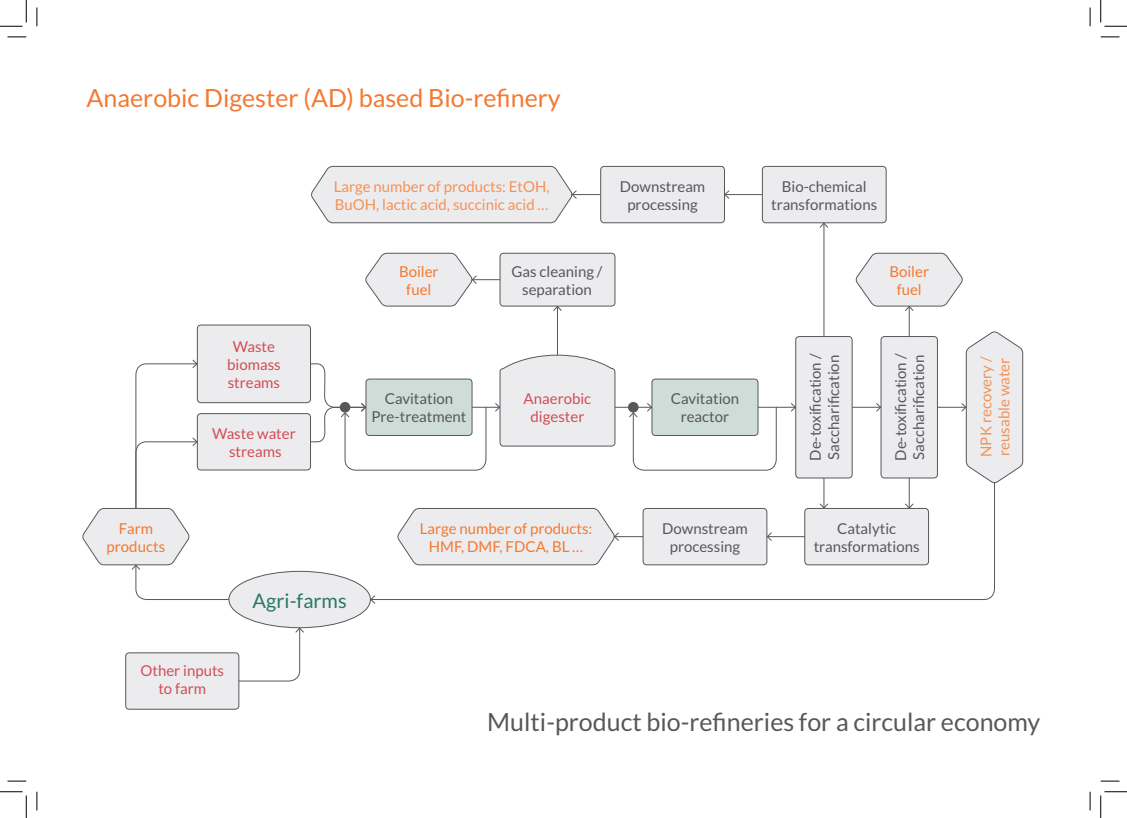
<style>
.page{position:relative;width:1127px;height:818px;background:#fff}
.page>*{position:absolute;margin:0;border:0;box-sizing:border-box;transform-origin:0 0}
.t1{font:25px "Lato";color:#57585a}
.t2{font:25px "Lato";color:#f37932}
.t3{font:20px "Lato";color:#297866}
.t4{font:15px/18px "Lato";color:#57585a;text-align:center}
.t5{font:15px/18px "Lato";color:#f69155}
.t6{font:15px/18px "Lato";color:#f37932;text-align:center}
.t7{font:15px/18px "Lato";color:#d14d56}
</style>
<div class="page">
<div style="left:126px;top:653px;width:113px;height:56px;background:#ececee;border-radius:4px"></div>
<div style="left:125px;top:653px;width:114px;height:56px;border:1px solid #57585a;border-radius:4px"></div>
<div style="left:197px;top:325px;width:113px;height:78px;background:#ececee;border-radius:4px"></div>
<div style="left:197px;top:325px;width:113px;height:78px;border:1px solid #57585a;border-radius:4px"></div>
<div style="left:197px;top:414px;width:113px;height:56px;background:#ececee;border-radius:4px"></div>
<div style="left:197px;top:413px;width:113px;height:57px;border:1px solid #57585a;border-radius:4px"></div>
<div style="left:651px;top:379px;width:106px;height:56px;background:#ceddd8;border-radius:4px"></div>
<div style="left:651px;top:379px;width:107px;height:57px;border:1px solid #57585a;border-radius:4px"></div>
<div style="left:762px;top:166px;width:123px;height:57px;background:#ececee;border-radius:4px"></div>
<div style="left:762px;top:166px;width:124px;height:57px;border:1px solid #57585a;border-radius:4px"></div>
<div style="left:600px;top:166px;width:124px;height:57px;background:#ececee;border-radius:4px"></div>
<div style="left:600px;top:166px;width:124px;height:57px;border:1px solid #57585a;border-radius:4px"></div>
<div style="left:500px;top:253px;width:114px;height:53px;background:#ececee;border-radius:4px"></div>
<div style="left:499px;top:253px;width:116px;height:53px;border:1px solid #57585a;border-radius:4px"></div>
<div style="left:795px;top:336px;width:57px;height:142px;background:#ececee;border-radius:4px"></div>
<div style="left:795px;top:336px;width:57px;height:142px;border:1px solid #57585a;border-radius:4px"></div>
<div style="left:880px;top:336px;width:57px;height:142px;background:#ececee;border-radius:4px"></div>
<div style="left:880px;top:336px;width:57px;height:142px;border:1px solid #57585a;border-radius:4px"></div>
<div style="left:229px;top:571px;width:141px;height:57px;background:#ececee;border-radius:50%"></div>
<div style="left:229px;top:571px;width:141px;height:57px;border:1px solid #57585a;border-radius:50%"></div>
<svg style="left:375px;top:482px;width:619px;height:118px"></svg>
<svg style="left:370px;top:595px;width:5px;height:9px"></svg>
<svg style="left:239px;top:628px;width:65px;height:53px"></svg>
<svg style="left:82px;top:360px;width:147px;height:240px"></svg>
<svg style="left:365px;top:253px;width:134px;height:53px"></svg>
<svg style="left:311px;top:166px;width:288px;height:57px;background:#e9e9eb"></svg>
<hr style="left:724px;top:194px;width:37px;height:1px;background:#57585a">
<svg style="left:724px;top:190px;width:5px;height:9px"></svg>
<svg style="left:852px;top:403px;width:28px;height:8px"></svg>
<svg style="left:937px;top:331px;width:85px;height:153px"></svg>
<hr style="left:823px;top:478px;width:1px;height:30px;background:#57585a">
<svg style="left:819px;top:504px;width:8px;height:4px"></svg>
<hr style="left:908px;top:478px;width:1px;height:30px;background:#57585a">
<svg style="left:904px;top:504px;width:9px;height:4px"></svg>
<hr style="left:908px;top:306px;width:1px;height:30px;background:#57585a">
<svg style="left:855px;top:253px;width:108px;height:58px"></svg>
<hr style="left:557px;top:306px;width:1px;height:49px;background:#57585a">
<svg style="left:553px;top:306px;width:8px;height:5px"></svg>
<hr style="left:823px;top:223px;width:1px;height:113px;background:#57585a">
<svg style="left:819px;top:223px;width:8px;height:5px"></svg>
<hr style="left:615px;top:407px;width:36px;height:1px;background:#57585a">
<hr style="left:758px;top:407px;width:37px;height:1px;background:#57585a">
<svg style="left:790px;top:403px;width:5px;height:8px"></svg>
<hr style="left:767px;top:536px;width:37px;height:1px;background:#57585a">
<svg style="left:766px;top:532px;width:5px;height:9px"></svg>
<svg style="left:397px;top:508px;width:245px;height:57px"></svg>
<svg style="left:310px;top:355px;width:305px;height:115px"></svg>
<svg style="left:629px;top:403px;width:147px;height:67px"></svg>
<svg style="left:8px;top:36px;width:18px;height:2px"></svg>
<svg style="left:1100px;top:36px;width:19px;height:2px"></svg>
<svg style="left:8px;top:780px;width:18px;height:2px"></svg>
<svg style="left:1100px;top:780px;width:19px;height:2px"></svg>
<svg style="left:36px;top:7px;width:2px;height:19px"></svg>
<svg style="left:36px;top:792px;width:2px;height:18px"></svg>
<svg style="left:1089px;top:7px;width:1px;height:19px"></svg>
<svg style="left:1089px;top:792px;width:1px;height:18px"></svg>
<svg style="left:0;top:0;width:27px;height:27px"></svg>
<svg style="left:0;top:791px;width:27px;height:27px"></svg>
<svg style="left:1100px;top:0;width:26px;height:27px"></svg>
<svg style="left:1100px;top:791px;width:26px;height:27px"></svg>
<p class="t2" style="left:86px;top:84px;width:475px">Anaerobic Digester (AD) based Bio-refinery</p>
<p class="t7" style="left:233px;top:337px;width:44px">Waste</p>
<p class="t7" style="left:227px;top:355px;width:55px">biomass streams</p>
<p class="t7" style="left:212px;top:424px;width:85px">Waste water</p>
<p class="t7" style="left:229px;top:442px;width:54px">streams</p>
<p class="t5" style="left:333px;top:177px;width:217px">Large number of products: EtOH,<br>BuOH, lactic acid, succinic acid …</p>
<p class="t4" style="left:619px;top:177px;width:87px">Downstream processing</p>
<p class="t4" style="left:781px;top:177px;width:86px">Bio-chemical</p>
<p class="t4" style="left:771px;top:195px;width:107px">transformations</p>
<p class="t6" style="left:399px;top:262px;width:41px">Boiler</p>
<p class="t6" style="left:406px;top:280px;width:27px">fuel</p>
<p class="t4" style="left:511px;top:262px;width:93px">Gas cleaning /</p>
<p class="t4" style="left:522px;top:280px;width:71px">separation</p>
<p class="t6" style="left:889px;top:262px;width:41px">Boiler</p>
<p class="t6" style="left:896px;top:280px;width:27px">fuel</p>
<p class="t4" style="left:384px;top:390px;width:70px">Cavitation</p>
<p class="t4" style="left:371px;top:408px;width:97px">Pre-treatment</p>
<p class="t7" style="left:523px;top:390px;width:69px">Anaerobic</p>
<p class="t7" style="left:530px;top:408px;width:55px">digester</p>
<p class="t4" style="left:670px;top:390px;width:70px">Cavitation</p>
<p class="t4" style="left:680px;top:408px;width:50px">reactor</p>
<p class="t4" style="left:806px;top:461px;width:109px;rotate:-90deg">De-toxification /</p>
<p class="t4" style="left:824px;top:460px;width:106px;rotate:-90deg">Saccharification</p>
<p class="t4" style="left:891px;top:461px;width:109px;rotate:-90deg">De-toxification /</p>
<p class="t4" style="left:909px;top:460px;width:106px;rotate:-90deg">Saccharification</p>
<p class="t6" style="left:119px;top:519px;width:36px">Farm</p>
<p class="t6" style="left:107px;top:537px;width:60px">products</p>
<p class="t7" style="left:140px;top:662px;width:85px">Other inputs</p>
<p class="t7" style="left:158px;top:680px;width:49px">to farm</p>
<p class="t3" style="left:252px;top:589px;width:95px">Agri-farms</p>
<p class="t6" style="left:419px;top:519px;width:174px">Large number of products:<br>HMF, DMF, FDCA, BL …</p>
<p class="t4" style="left:662px;top:519px;width:87px">Downstream processing</p>
<p class="t4" style="left:836px;top:519px;width:61px">Catalytic</p>
<p class="t4" style="left:813px;top:537px;width:107px">transformations</p>
<p class="t5" style="left:976px;top:457px;width:102px;rotate:-90deg">NPK recovery /</p>
<p class="t5" style="left:994px;top:456px;width:99px;rotate:-90deg">reusable water</p>
<p class="t1" style="left:487px;top:708px;width:554px">Multi-product bio-refineries for a circular economy</p>
</div>
